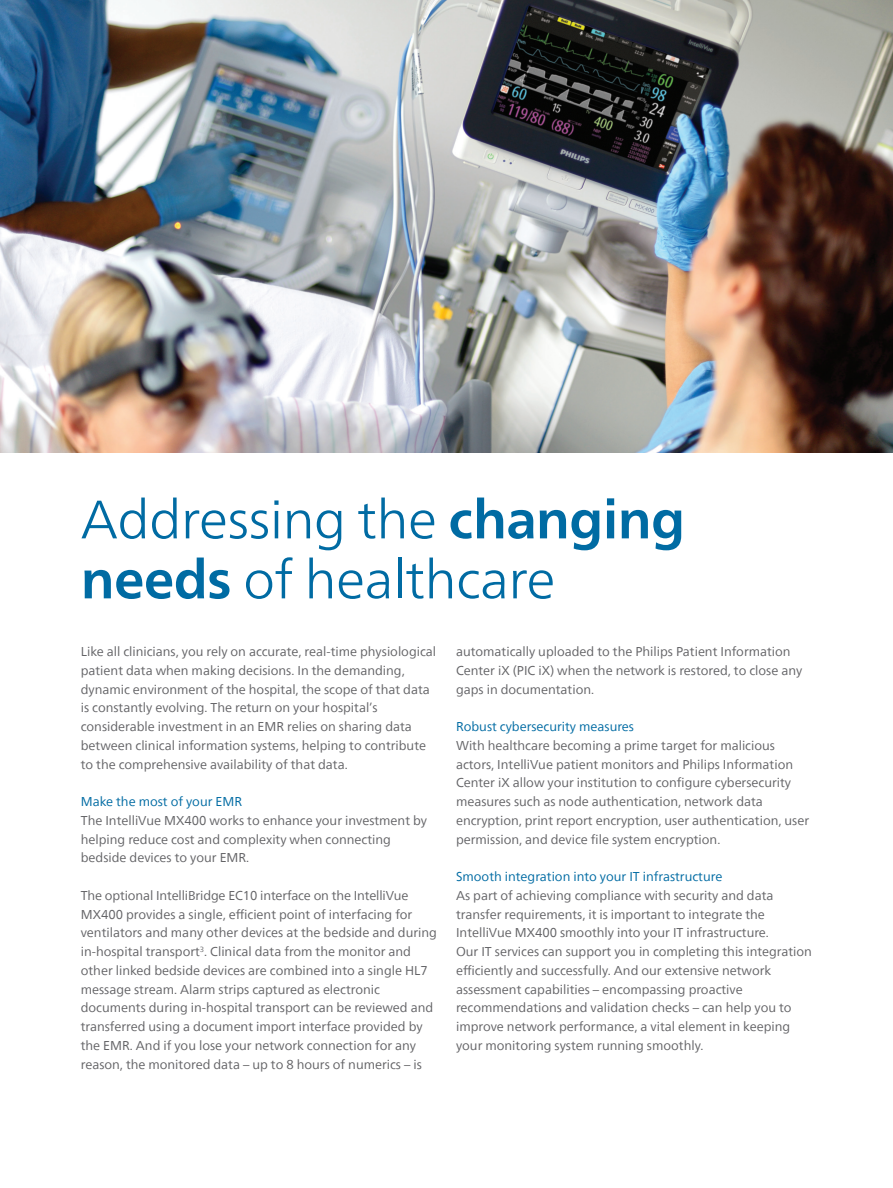
<style>
.page{position:relative;width:893px;height:1188px;background:#fff}
.page>*{position:absolute;margin:0;border:0;box-sizing:border-box;transform-origin:0 0}
.t1{font:300 54px/60px "Neue Frutiger World";letter-spacing:-.01em;color:#006ba3}
.t2{font:12.75px/18.8px "Neue Frutiger World";color:#636366}
.t3{font:12.75px "Neue Frutiger World";color:#006ba3}
.s1{font-weight:700}
</style>
<div class="page">
<img style="left:0;top:0;width:893px;height:452px">
<h1 class="t1" style="left:81px;top:490px;width:606px">Addressing the <span class="s1">changing needs</span> of healthcare</h1>
<p class="t2" style="left:81px;top:643px;width:357px">Like all clinicians, you rely on accurate, real-time physiological patient data when making decisions. In the demanding, dynamic environment of the hospital, the scope of that data is constantly evolving. The return on your hospital’s considerable investment in an EMR relies on sharing data between clinical information systems, helping to contribute to the comprehensive availability of that data.</p>
<p class="t3" style="left:81px;top:792px;width:163px">Make the most of your EMR</p>
<p class="t2" style="left:81px;top:811px;width:348px">The IntelliVue MX400 works to enhance your investment by helping reduce cost and complexity when connecting bedside devices to your EMR.</p>
<p class="t2" style="left:81px;top:886px;width:358px">The optional IntelliBridge EC10 interface on the IntelliVue MX400 provides a single, efficient point of interfacing for ventilators and many other devices at the bedside and during in-hospital transport<sup>3</sup>. Clinical data from the monitor and other linked bedside devices are combined into a single HL7 message stream. Alarm strips captured as electronic documents during in-hospital transport can be reviewed and transferred using a document import interface provided by the EMR. And if you lose your network connection for any reason, the monitored data – up to 8 hours of numerics – is</p>
<p class="t2" style="left:456px;top:643px;width:348px">automatically uploaded to the Philips Patient Information<br>Center iX (PIC iX) when the network is restored, to close any gaps in documentation.</p>
<p class="t3" style="left:456px;top:717px;width:180px">Robust cybersecurity measures</p>
<p class="t2" style="left:456px;top:736px;width:355px">With healthcare becoming a prime target for malicious actors, IntelliVue patient monitors and Philips Information Center iX allow your institution to configure cybersecurity measures such as node authentication, network data encryption, print report encryption, user authentication, user permission, and device file system encryption.</p>
<p class="t3" style="left:456px;top:867px;width:268px">Smooth integration into your IT infrastructure</p>
<p class="t2" style="left:456px;top:886px;width:357px">As part of achieving compliance with security and data transfer requirements, it is important to integrate the IntelliVue MX400 smoothly into your IT infrastructure.<br>Our IT services can support you in completing this integration efficiently and successfully. And our extensive network assessment capabilities – encompassing proactive recommendations and validation checks – can help you to improve network performance, a vital element in keeping your monitoring system running smoothly.</p>
</div>
